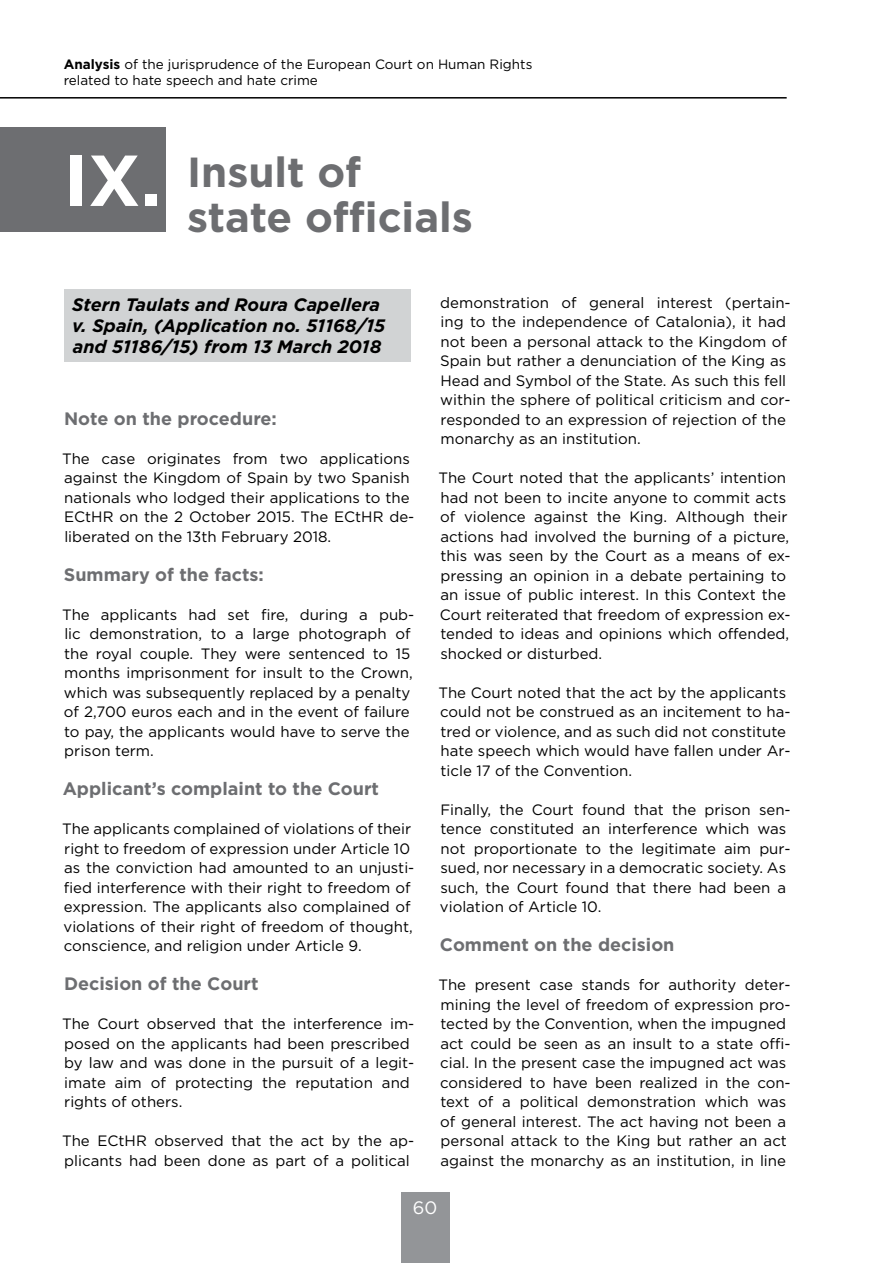
<style>
.page{position:relative;width:893px;height:1263px;background:#fff}
.page>*{position:absolute;margin:0;border:0;box-sizing:border-box;transform-origin:0 0}
.t1{font:700 72px "Gotham Pro";color:#fff}
.t2{font:700 42px/45px "Gotham Pro";color:#6d6e71}
.t3{font:700 18px "Gotham Pro";color:#6d6e71}
.t4{font:italic 700 18px/21px "Gotham Pro";color:#000}
.t5{font:18px "Gotham Pro";color:#fff}
.t6{font:15px/19.5px "Gotham Pro";color:#000}
.t7{font:13.5px/16.2px "Gotham Pro";color:#000}
.s1{font-weight:700}
</style>
<div class="page">
<hr style="left:0;top:97px;width:787px;height:2px;background:#000">
<div style="left:401px;top:1193px;width:49px;height:70px;background:#939598"></div>
<div style="left:64px;top:289px;width:346px;height:72px;background:#d1d3d4"></div>
<div style="left:0;top:128px;width:166px;height:104px;background:#6d6e71"></div>
<p class="t7" style="left:64px;top:56px;width:470px"><span class="s1">Analysis</span> of the jurisprudence of the European Court on Human Rights related to hate speech and hate crime</p>
<h1 class="t1" style="left:64px;top:139px;width:99px">IX.</h1>
<h2 class="t2" style="left:187px;top:148px;width:287px">Insult of state officials</h2>
<p class="t4" style="left:72px;top:294px;width:315px">Stern Taulats and Roura Capellera v. Spain, (Application no. 51168/15 and 51186/15) from 13 March 2018</p>
<p class="t3" style="left:64px;top:408px;width:214px">Note on the procedure:</p>
<p class="t6" style="left:62px;top:448px;width:354px">The case originates from two applications against the Kingdom of Spain by two Spanish nationals who lodged their applications to the ECtHR on the 2 October 2015. The ECtHR de&shy;liberated on the 13th February 2018.</p>
<p class="t3" style="left:64px;top:564px;width:202px">Summary of the facts:</p>
<p class="t6" style="left:62px;top:604px;width:354px">The applicants had set fire, during a pub&shy;lic demonstration, to a large photograph of the royal couple. They were sentenced to 15 months imprisonment for insult to the Crown, which was subsequently replaced by a penalty of 2,700 euros each and in the event of failure to pay, the applicants would have to serve the prison term.</p>
<p class="t3" style="left:63px;top:778px;width:318px">Applicant’s complaint to the Court</p>
<p class="t6" style="left:62px;top:819px;width:354px">The applicants complained of violations of their right to freedom of expression under Article 10 as the conviction had amounted to an unjusti&shy;fied interference with their right to freedom of expression. The applicants also complained of violations of their right of freedom of thought, conscience, and religion under Article 9.</p>
<p class="t3" style="left:64px;top:973px;width:196px">Decision of the Court</p>
<p class="t6" style="left:62px;top:1014px;width:354px">The Court observed that the interference im&shy;posed on the applicants had been prescribed by law and was done in the pursuit of a legit&shy;imate aim of protecting the reputation and rights of others.</p>
<p class="t6" style="left:62px;top:1131px;width:354px">The ECtHR observed that the act by the ap&shy;plicants had been done as part of a political</p>
<p class="t6" style="left:440px;top:292px;width:352px">demonstration of general interest (pertain&shy;ing to the independence of Catalonia), it had not been a personal attack to the Kingdom of Spain but rather a denunciation of the King as Head and Symbol of the State. As such this fell within the sphere of political criticism and cor&shy;responded to an expression of rejection of the monarchy as an institution.</p>
<p class="t6" style="left:439px;top:468px;width:354px">The Court noted that the applicants’ intention had not been to incite anyone to commit acts of violence against the King. Although their actions had involved the burning of a picture, this was seen by the Court as a means of ex&shy;pressing an opinion in a debate pertaining to an issue of public interest. In this Context the Court reiterated that freedom of expression ex&shy;tended to ideas and opinions which offended, shocked or disturbed.</p>
<p class="t6" style="left:439px;top:682px;width:354px">The Court noted that the act by the applicants could not be construed as an incitement to ha&shy;tred or violence, and as such did not constitute hate speech which would have fallen under Ar&shy;ticle 17 of the Convention.</p>
<p class="t6" style="left:440px;top:799px;width:352px">Finally, the Court found that the prison sen&shy;tence constituted an interference which was not proportionate to the legitimate aim pur&shy;sued, nor necessary in a democratic society. As such, the Court found that there had been a violation of Article 10.</p>
<p class="t3" style="left:440px;top:934px;width:236px">Comment on the decision</p>
<p class="t6" style="left:439px;top:975px;width:354px">The present case stands for authority deter&shy;mining the level of freedom of expression pro&shy;tected by the Convention, when the impugned act could be seen as an insult to a state offi&shy;cial. In the present case the impugned act was considered to have been realized in the con&shy;text of a political demonstration which was of general interest. The act having not been a personal attack to the King but rather an act against the monarchy as an institution, in line</p>
<p class="t5" style="left:413px;top:1198px;width:26px">60</p>
</div>
